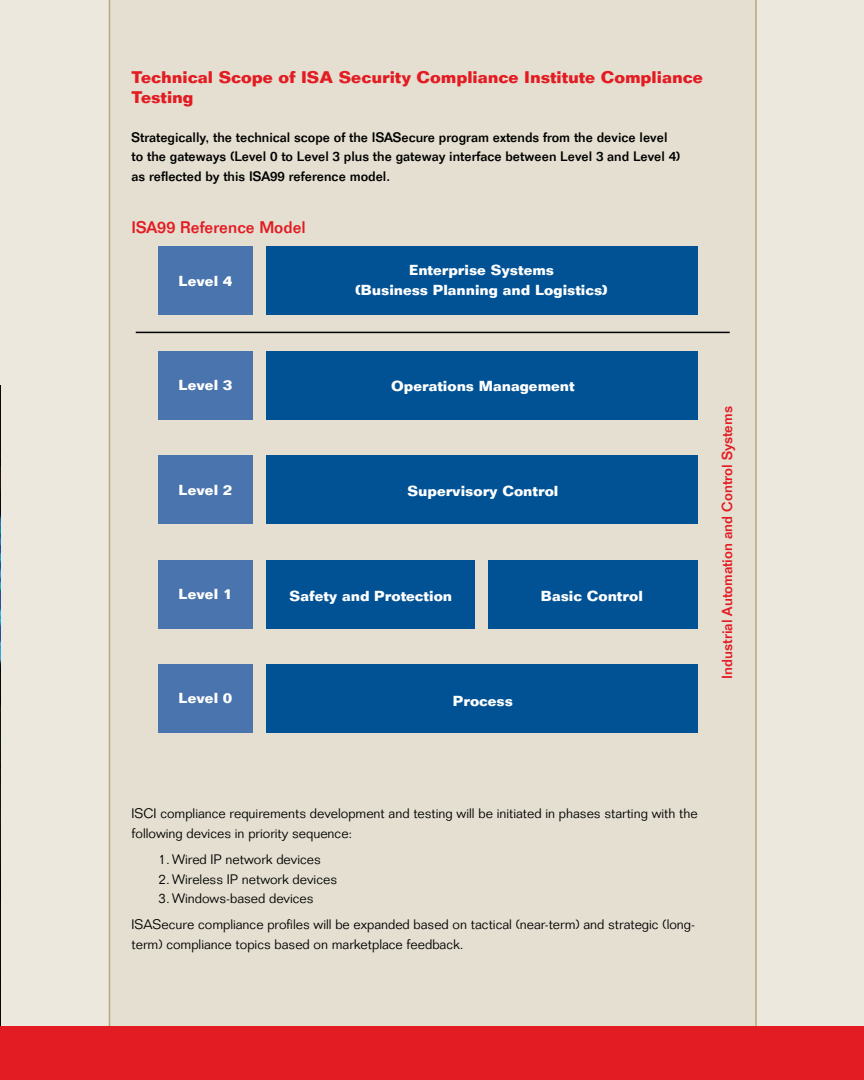
<style>
.page{position:relative;width:864px;height:1080px;background:#fff}
.page>*{position:absolute;margin:0;border:0;box-sizing:border-box;transform-origin:0 0}
.t1{font:700 16.5px/19.5px "Folio";color:#e31b23}
.t2{font:500 16.5px "Folio";color:#e31b23}
.t3{font:700 14.25px/19.5px "Folio";color:#fff;text-align:center}
.t4{font:500 14.25px "Folio";color:#e31b23}
.t5{font:300 13.5px/19.5px "Folio";color:#000}
.t6{font:500 13.5px/19.5px "Folio";color:#000}
</style>
<div class="page">
<div style="left:1px;top:0;width:863px;height:1049px;background:#ece8dd"></div>
<img style="left:0;top:385px;width:1px;height:642px">
<div style="left:109px;top:0;width:648px;height:1027px;background:#e4dfd0"></div>
<div style="left:266px;top:247px;width:432px;height:68px;background:#005295"></div>
<div style="left:266px;top:664px;width:432px;height:69px;background:#005295"></div>
<div style="left:266px;top:351px;width:432px;height:69px;background:#005295"></div>
<div style="left:266px;top:456px;width:432px;height:68px;background:#005295"></div>
<div style="left:266px;top:560px;width:209px;height:69px;background:#005295"></div>
<div style="left:158px;top:247px;width:95px;height:68px;background:#4974ad"></div>
<div style="left:158px;top:664px;width:95px;height:69px;background:#4974ad"></div>
<div style="left:158px;top:351px;width:95px;height:69px;background:#4974ad"></div>
<div style="left:158px;top:456px;width:95px;height:68px;background:#4974ad"></div>
<div style="left:158px;top:560px;width:95px;height:69px;background:#4974ad"></div>
<hr style="left:136px;top:332px;width:594px;height:1px;background:#000">
<div style="left:488px;top:560px;width:210px;height:69px;background:#005295"></div>
<div style="left:0;top:1027px;width:864px;height:53px;background:#e31b23"></div>
<p class="t1" style="left:132px;top:68px;width:573px">Technical Scope of ISA Security Compliance Institute Compliance<br>Testing</p>
<p class="t6" style="left:132px;top:127px;width:550px">Strategically, the technical scope of the ISASecure program extends from the device level to the gateways (Level 0 to Level 3 plus the gateway interface between Level 3 and Level 4) as reflected by this ISA99 reference model.</p>
<p class="t2" style="left:132px;top:218px;width:176px">ISA99 Reference Model</p>
<p class="t3" style="left:179px;top:271px;width:55px">Level 4</p>
<p class="t3" style="left:355px;top:260px;width:254px">Enterprise Systems<br>(Business Planning and Logistics)</p>
<p class="t3" style="left:179px;top:375px;width:55px">Level 3</p>
<p class="t3" style="left:391px;top:376px;width:185px">Operations Management</p>
<p class="t3" style="left:179px;top:480px;width:55px">Level 2</p>
<p class="t3" style="left:407px;top:481px;width:152px">Supervisory Control</p>
<p class="t3" style="left:179px;top:584px;width:55px">Level 1</p>
<p class="t3" style="left:290px;top:586px;width:164px">Safety and Protection</p>
<p class="t3" style="left:541px;top:586px;width:103px">Basic Control</p>
<p class="t3" style="left:179px;top:688px;width:55px">Level 0</p>
<p class="t3" style="left:453px;top:691px;width:62px">Process</p>
<p class="t4" style="left:718px;top:679px;width:274px;rotate:-90deg">Industrial Automation and Control Systems</p>
<p class="t5" style="left:132px;top:804px;width:568px">ISCI compliance requirements development and testing will be initiated in phases starting with the following devices in priority sequence:</p>
<p class="t5" style="left:159px;top:850px;width:164px">1. Wired IP network devices</p>
<p class="t5" style="left:159px;top:869px;width:180px">2. Wireless IP network devices</p>
<p class="t5" style="left:132px;top:885px;width:565px;line-height:26.2px;text-indent:27px">3. Windows-based devices<br>ISASecure compliance profiles will be expanded based on tactical (near-term) and strategic (long-</p>
<p class="t5" style="left:132px;top:934px;width:334px">term) compliance topics based on marketplace feedback.</p>
</div>
